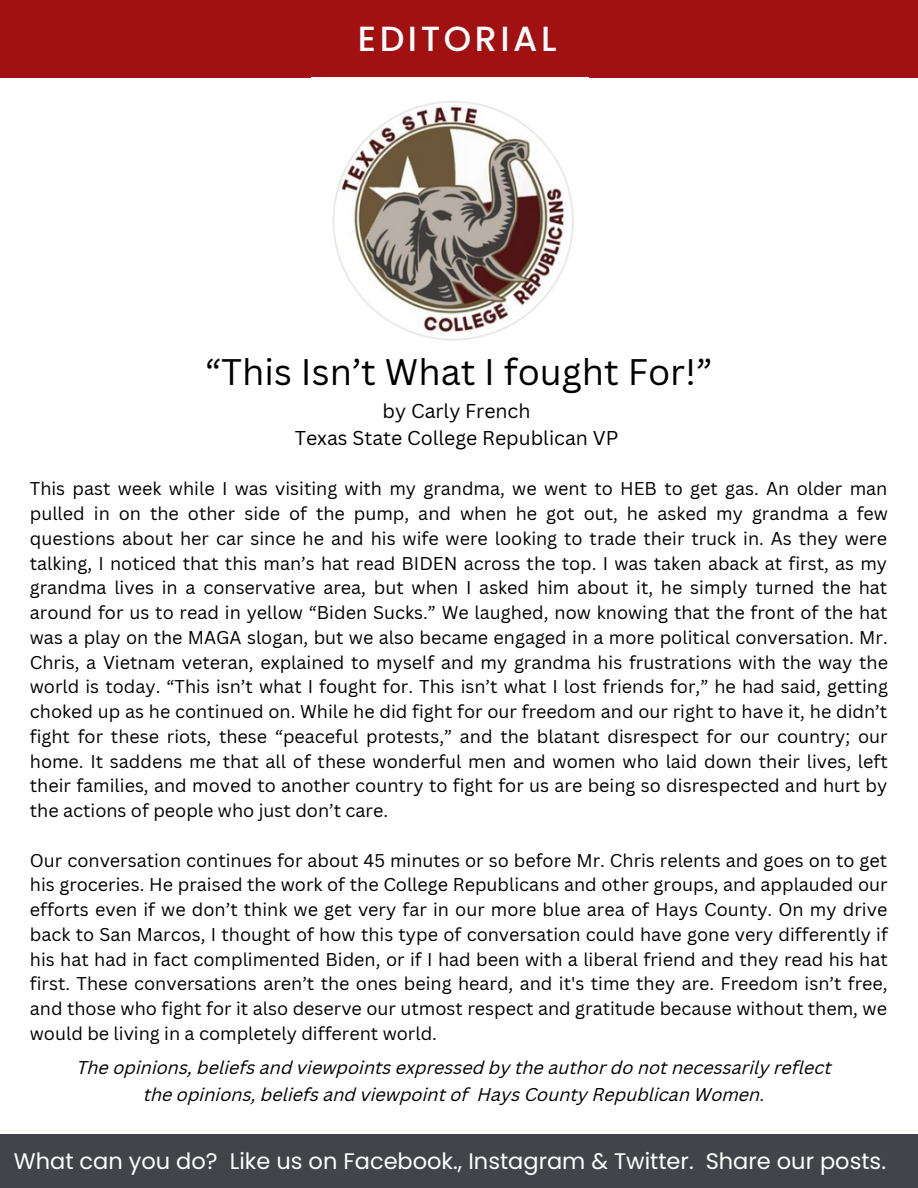
<style>
.page{position:relative;width:918px;height:1188px;background:#fff}
.page>*{position:absolute;margin:0;border:0;box-sizing:border-box;transform-origin:0 0}
.t1{font:36px "Canva Sans";color:#000}
.t2{font:500 34.95px "Poppins";letter-spacing:.1em;color:#fff}
.t3{font:22.5px "Poppins";color:#fff}
.t4{font:19.5px "Canva Sans";color:#000}
.t5{font:18px/24.8px "Canva Sans";color:#000;text-align:justify}
.t6{font:italic 18px "Canva Sans";color:#000}
</style>
<div class="page">
<div style="left:0;top:0;width:918px;height:77px;background:#a11112"></div>
<div style="left:0;top:1134px;width:918px;height:54px;background:#424449"></div>
<img style="left:332px;top:101px;width:242px;height:240px">
<p class="t2" style="left:358px;top:14px;width:200px">EDITORIAL</p>
<p class="t1" style="left:205px;top:347px;width:509px">“This Isn’t What I fought For!”</p>
<p class="t4" style="left:383px;top:397px;width:149px">by Carly French</p>
<p class="t4" style="left:295px;top:424px;width:325px">Texas State College Republican VP</p>
<p class="t5" style="left:30px;top:476px;width:860px">This past week while I was visiting with my grandma, we went to HEB to get gas. An older man pulled in on the other side of the pump, and when he got out, he asked my grandma a few questions about her car since he and his wife were looking to trade their truck in. As they were talking, I noticed that this man’s hat read BIDEN across the top. I was taken aback at first, as my grandma lives in a conservative area, but when I asked him about it, he simply turned the hat around for us to read in yellow “Biden Sucks.” We laughed, now knowing that the front of the hat was a play on the MAGA slogan, but we also became engaged in a more political conversation. Mr.<br>Chris, a Vietnam veteran, explained to myself and my grandma his frustrations with the way the world is today. “This isn’t what I fought for. This isn’t what I lost friends for,” he had said, getting choked up as he continued on. While he did fight for our freedom and our right to have it, he didn’t fight for these riots, these “peaceful protests,” and the blatant disrespect for our country; our home. It saddens me that all of these wonderful men and women who laid down their lives, left their families, and moved to another country to fight for us are being so disrespected and hurt by the actions of people who just don’t care.</p>
<p class="t5" style="left:30px;top:847px;width:860px">Our conversation continues for about 45 minutes or so before Mr. Chris relents and goes on to get his groceries. He praised the work of the College Republicans and other groups, and applauded our efforts even if we don’t think we get very far in our more blue area of Hays County. On my drive back to San Marcos, I thought of how this type of conversation could have gone very differently if his hat had in fact complimented Biden, or if I had been with a liberal friend and they read his hat first. These conversations aren’t the ones being heard, and it's time they are. Freedom isn’t free, and those who fight for it also deserve our utmost respect and gratitude because without them, we would be living in a completely different world.</p>
<p class="t6" style="left:77px;top:1060px;width:756px">The opinions, beliefs and viewpoints expressed by the author do not necessarily reflect</p>
<p class="t6" style="left:144px;top:1087px;width:623px">the opinions, beliefs and viewpoint of Hays County Republican Women.</p>
<p class="t3" style="left:14px;top:1145px;width:874px">What can you do? Like us on Facebook., Instagram &amp; Twitter. Share our posts.</p>
</div>
